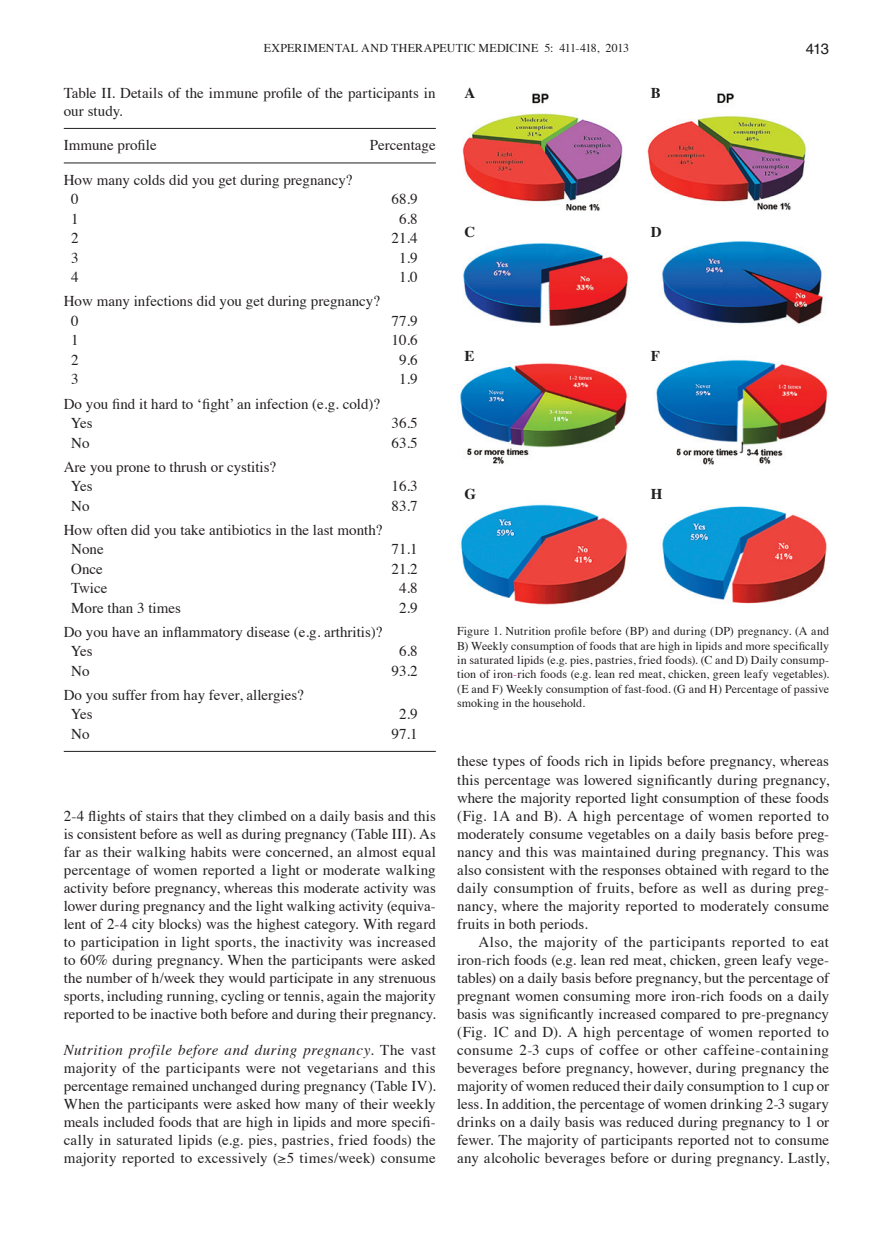
<style>
.page{position:relative;width:893px;height:1234px;background:#fff}
.page>*{position:absolute;margin:0;border:0;box-sizing:border-box;transform-origin:0 0}
.Body_with_subheading{font:15px/18px "Times";letter-spacing:.01em;color:#231f20;text-align:justify}
.Body_with_indent{font:15px/18px "Times";letter-spacing:.01em;color:#231f20;text-align:justify}
.Tables{font:15px/18px "Times";color:#231f20}
.t1{font:700 15px "Times";color:#231f20}
.t2{font:15px "Helvetica";color:#231f20}
.Figure_legend{font:12px/14.4px "Times";letter-spacing:.01em;color:#231f20;text-align:justify}
.s1{font-style:italic}
.s2{color:#ed028c}
</style>
<div class="page">
<img style="left:460px;top:93px;width:368px;height:512px">
<hr style="left:64px;top:128px;width:372px;height:1px;background:#231f20">
<hr style="left:64px;top:162px;width:372px;height:1px;background:#231f20">
<hr style="left:64px;top:750px;width:372px;height:1px;background:#231f20">
<p class="Figure_legend" style="left:264px;top:39px;width:367px">EXPERIMENTAL AND THERAPEUTIC MEDICINE 5: 411-418, 2013</p>
<p class="t2" style="left:806px;top:37px;width:25px">413</p>
<p class="Tables" style="left:64px;top:82px;width:373px">Table II. Details of the immune profile of the participants in our study.</p>
<p class="Tables" style="left:64px;top:135px;width:94px">Immune profile</p>
<p class="Tables" style="left:370px;top:135px;width:67px">Percentage</p>
<p class="Tables" style="left:64px;top:169px;width:290px">How many colds did you get during pregnancy?</p>
<p class="Tables" style="left:71px;top:189px;width:9px">0</p>
<p class="Tables" style="left:392px;top:189px;width:28px">68.9</p>
<p class="Tables" style="left:71px;top:208px;width:9px">1</p>
<p class="Tables" style="left:399px;top:208px;width:20px">6.8</p>
<p class="Tables" style="left:71px;top:228px;width:9px">2</p>
<p class="Tables" style="left:392px;top:228px;width:28px">21.4</p>
<p class="Tables" style="left:71px;top:247px;width:9px">3</p>
<p class="Tables" style="left:399px;top:247px;width:20px">1.9</p>
<p class="Tables" style="left:71px;top:267px;width:9px">4</p>
<p class="Tables" style="left:399px;top:267px;width:20px">1.0</p>
<p class="Tables" style="left:64px;top:291px;width:318px">How many infections did you get during pregnancy?</p>
<p class="Tables" style="left:71px;top:310px;width:9px">0</p>
<p class="Tables" style="left:392px;top:310px;width:28px">77.9</p>
<p class="Tables" style="left:71px;top:330px;width:9px">1</p>
<p class="Tables" style="left:392px;top:330px;width:28px">10.6</p>
<p class="Tables" style="left:71px;top:349px;width:9px">2</p>
<p class="Tables" style="left:399px;top:349px;width:20px">9.6</p>
<p class="Tables" style="left:71px;top:369px;width:9px">3</p>
<p class="Tables" style="left:399px;top:369px;width:20px">1.9</p>
<p class="Tables" style="left:64px;top:393px;width:318px">Do you find it hard to ‘fight’ an infection (e.g. cold)?</p>
<p class="Tables" style="left:71px;top:412px;width:23px">Yes</p>
<p class="Tables" style="left:392px;top:412px;width:28px">36.5</p>
<p class="Tables" style="left:71px;top:432px;width:20px">No</p>
<p class="Tables" style="left:392px;top:432px;width:28px">63.5</p>
<p class="Tables" style="left:64px;top:456px;width:214px">Are you prone to thrush or cystitis?</p>
<p class="Tables" style="left:71px;top:475px;width:23px">Yes</p>
<p class="Tables" style="left:392px;top:475px;width:28px">16.3</p>
<p class="Tables" style="left:71px;top:495px;width:20px">No</p>
<p class="Tables" style="left:392px;top:495px;width:28px">83.7</p>
<p class="Tables" style="left:64px;top:519px;width:320px">How often did you take antibiotics in the last month?</p>
<p class="Tables" style="left:71px;top:538px;width:34px">None</p>
<p class="Tables" style="left:392px;top:538px;width:28px">71.1</p>
<p class="Tables" style="left:71px;top:558px;width:33px">Once</p>
<p class="Tables" style="left:392px;top:558px;width:28px">21.2</p>
<p class="Tables" style="left:71px;top:577px;width:38px">Twice</p>
<p class="Tables" style="left:399px;top:577px;width:20px">4.8</p>
<p class="Tables" style="left:71px;top:597px;width:111px">More than 3 times</p>
<p class="Tables" style="left:399px;top:597px;width:20px">2.9</p>
<p class="Tables" style="left:64px;top:621px;width:320px">Do you have an inflammatory disease (e.g. arthritis)?</p>
<p class="Tables" style="left:71px;top:640px;width:23px">Yes</p>
<p class="Tables" style="left:399px;top:640px;width:20px">6.8</p>
<p class="Tables" style="left:71px;top:660px;width:20px">No</p>
<p class="Tables" style="left:392px;top:660px;width:28px">93.2</p>
<p class="Tables" style="left:64px;top:684px;width:242px">Do you suffer from hay fever, allergies?</p>
<p class="Tables" style="left:71px;top:703px;width:23px">Yes</p>
<p class="Tables" style="left:399px;top:703px;width:20px">2.9</p>
<p class="Tables" style="left:71px;top:723px;width:20px">No</p>
<p class="Tables" style="left:392px;top:723px;width:28px">97.1</p>
<p class="Body_with_subheading" style="left:64px;top:805px;width:374px">2-4 flights of stairs that they climbed on a daily basis and this is consistent before as well as during pregnancy (Table III). As far as their walking habits were concerned, an almost equal percentage of women reported a light or moderate walking activity before pregnancy, whereas this moderate activity was lower during pregnancy and the light walking activity (equiva&shy;lent of 2-4 city blocks) was the highest category. With regard to participation in light sports, the inactivity was increased to 60% during pregnancy. When the participants were asked the number of h/week they would participate in any strenuous sports, including running, cycling or tennis, again the majority reported to be inactive both before and during their pregnancy.</p>
<p class="Body_with_subheading" style="left:64px;top:1039px;width:374px"><span class="s1">Nutrition profile before and during pregnancy.</span> The vast majority of the participants were not vegetarians and this percentage remained unchanged during pregnancy (Table IV).<br>When the participants were asked how many of their weekly meals included foods that are high in lipids and more specifi&shy;cally in saturated lipids (e.g. pies, pastries, fried foods) the majority reported to excessively (≥5 times/week) consume</p>
<p class="t1" style="left:465px;top:78px;width:12px">A</p>
<p class="t1" style="left:651px;top:78px;width:12px">B</p>
<p class="t1" style="left:465px;top:217px;width:12px">C</p>
<p class="t1" style="left:651px;top:217px;width:12px">D</p>
<p class="t1" style="left:465px;top:341px;width:12px">E</p>
<p class="t1" style="left:651px;top:341px;width:11px">F</p>
<p class="t1" style="left:465px;top:479px;width:13px">G</p>
<p class="t1" style="left:651px;top:479px;width:13px">H</p>
<p class="Figure_legend" style="left:457px;top:622px;width:374px">Figure 1. Nutrition profile before (BP) and during (DP) pregnancy. (A and B) Weekly consumption of foods that are high in lipids and more specifically in saturated lipids (e.g. pies, pastries, fried foods). (C and D) Daily consump&shy;tion of iron<span class="s2">-</span>rich foods (e.g. lean red meat, chicken, green leafy vegetables). (E and F) Weekly consumption of fast-food. (G and H) Percentage of passive smoking in the household.</p>
<p class="Body_with_subheading" style="left:457px;top:751px;width:374px">these types of foods rich in lipids before pregnancy, whereas this percentage was lowered significantly during pregnancy, where the majority reported light consumption of these foods (Fig. 1A and B). A high percentage of women reported to moderately consume vegetables on a daily basis before preg&shy;nancy and this was maintained during pregnancy. This was also consistent with the responses obtained with regard to the daily consumption of fruits, before as well as during preg&shy;nancy, where the majority reported to moderately consume fruits in both periods.</p>
<p class="Body_with_indent" style="left:457px;top:931px;width:374px;text-indent:21px">Also, the majority of the participants reported to eat iron‑rich foods (e.g. lean red meat, chicken, green leafy vege&shy;tables) on a daily basis before pregnancy, but the percentage of pregnant women consuming more iron-rich foods on a daily basis was significantly increased compared to pre-pregnancy (Fig. 1C and D). A high percentage of women reported to consume 2-3 cups of coffee or other caffeine-containing beverages before pregnancy, however, during pregnancy the majority of women reduced their daily consumption to 1 cup or less. In addition, the percentage of women drinking 2-3 sugary drinks on a daily basis was reduced during pregnancy to 1 or fewer. The majority of participants reported not to consume any alcoholic beverages before or during pregnancy. Lastly,</p>
</div>
